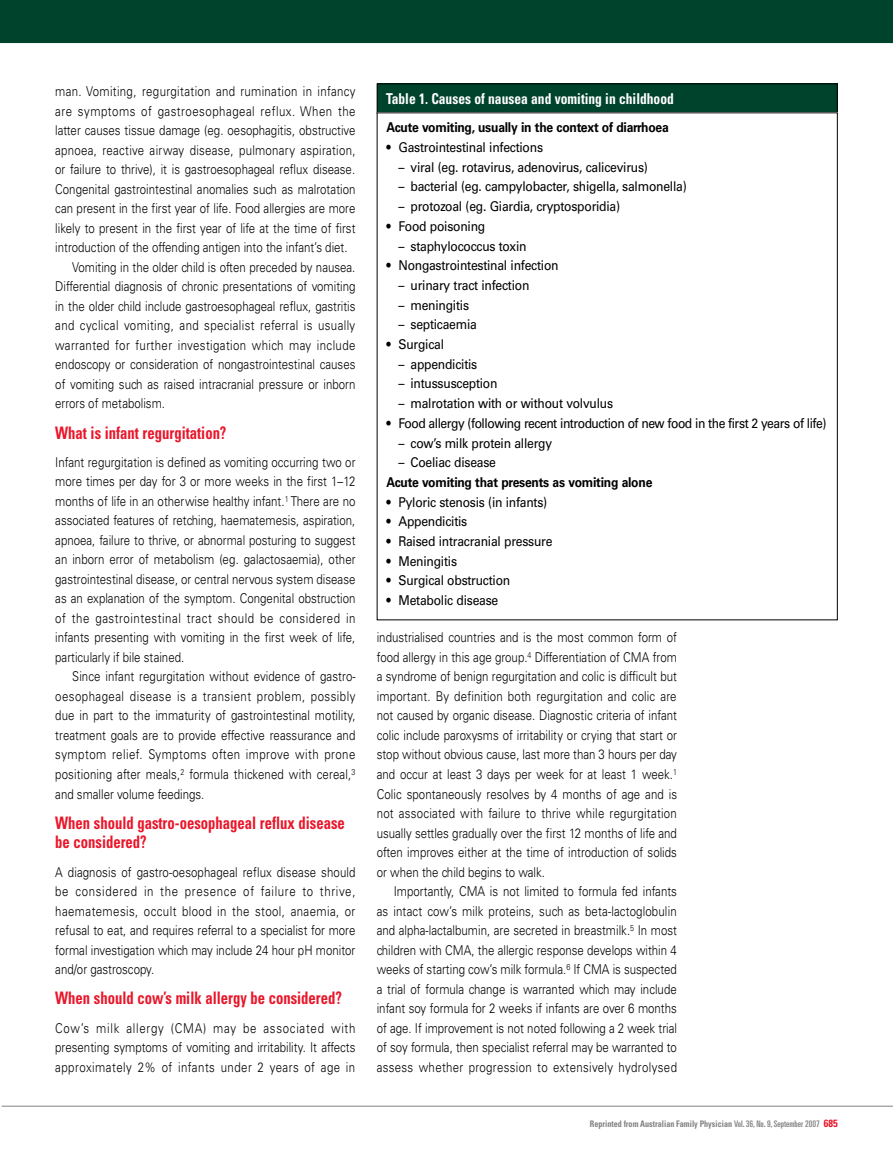
<style>
.page{position:relative;width:893px;height:1170px;background:#fff}
.page>*{position:absolute;margin:0;border:0;box-sizing:border-box;transform-origin:0 0}
.t1{font:700 condensed 17.25px/18.8px "Univers LT";color:#e9162a;scale:.85 1}
.t2{font:700 condensed 15px "Univers LT";color:#fff;scale:.9 1}
.t3{font:300 13.5px/19.5px "Univers LT";color:#000;text-align:justify;scale:.85 1}
.t4{font:13.5px "Univers LT";letter-spacing:-.02em;color:#000;scale:.9 1}
.t5{font:300 13.5px "Univers LT";letter-spacing:.03em;color:#000;scale:.85 1}
.t6{font:700 13.5px "Univers LT";letter-spacing:-.02em;color:#000;scale:.9 1}
.t7{font:13.5px "Univers LT";letter-spacing:-.04em;color:#000;scale:.9 1}
.t8{font:300 13.5px "Univers LT";letter-spacing:.025em;color:#000;scale:.85 1}
.t9{font:300 13.5px "Univers LT";letter-spacing:.035em;color:#000;scale:.85 1}
.t10{font:300 13.5px "Univers LT";letter-spacing:.04em;color:#000;scale:.85 1}
.t11{font:700 condensed 9px "Univers LT";color:#818182;scale:.9 1}
.s1{font-weight:400;font-stretch:ultra-condensed}
.s2{font-size:10.5px;color:#e9162a}
</style>
<div class="page">
<hr style="left:2px;top:1105px;width:891px;height:1px;background:#818182">
<div style="left:0;top:0;width:893px;height:43px;background:#00432c"></div>
<div style="left:377px;top:84px;width:460px;height:29px;background:#00432c"></div>
<div style="left:377px;top:83px;width:461px;height:30px;border:1px solid #000"></div>
<p class="t5" style="left:55px;top:83px;width:355px">man. Vomiting, regurgitation and rumination in infancy</p>
<p class="t10" style="left:55px;top:103px;width:355px">are symptoms of gastroesophageal reflux. When the</p>
<p class="t3" style="left:55px;top:121px;width:355px">latter causes tissue damage (eg. oesophagitis, obstructive</p>
<p class="t8" style="left:55px;top:142px;width:355px">apnoea, reactive airway disease, pulmonary aspiration,</p>
<p class="t3" style="left:55px;top:160px;width:354px">or failure to thrive), it is gastroesophageal reflux disease.</p>
<p class="t3" style="left:55px;top:179px;width:355px">Congenital gastrointestinal anomalies such as malrotation</p>
<p class="t3" style="left:55px;top:199px;width:355px">can present in the first year of life. Food allergies are more</p>
<p class="t3" style="left:55px;top:218px;width:355px">likely to present in the first year of life at the time of first</p>
<p class="t3" style="left:55px;top:238px;width:345px">introduction of the offending antigen into the infant’s diet.</p>
<p class="t3" style="left:72px;top:257px;width:335px">Vomiting in the older child is often preceded by nausea.</p>
<p class="t3" style="left:55px;top:277px;width:355px">Differential diagnosis of chronic presentations of vomiting</p>
<p class="t3" style="left:55px;top:296px;width:355px">in the older child include gastroesophageal reflux, gastritis</p>
<p class="t5" style="left:55px;top:317px;width:354px">and cyclical vomiting, and specialist referral is usually</p>
<p class="t9" style="left:55px;top:337px;width:355px">warranted for further investigation which may include</p>
<p class="t3" style="left:55px;top:355px;width:355px">endoscopy or consideration of nongastrointestinal causes</p>
<p class="t3" style="left:55px;top:374px;width:355px">of vomiting such as raised intracranial pressure or inborn</p>
<p class="t3" style="left:55px;top:394px;width:131px">errors of metabolism.</p>
<p class="t1" style="left:55px;top:423px;width:203px">What is infant regurgitation?</p>
<p class="t3" style="left:55px;top:452px;width:355px">Infant regurgitation is defined as vomiting occurring two or more times per day for 3 or more weeks in the first 1–12 months of life in an otherwise healthy infant.<sup>1</sup> There are no associated features of retching, haematemesis, aspiration, apnoea, failure to thrive, or abnormal posturing to suggest an inborn error of metabolism (eg. galactosaemia), other gastrointestinal disease, or central nervous system disease as an explanation of the symptom. Congenital obstruction of the gastrointestinal tract should be considered in infants presenting with vomiting in the first week of life, particularly if bile stained.</p>
<p class="t3" style="left:55px;top:667px;width:355px;text-indent:17px">Since infant regurgitation without evidence of gastro&shy;oesophageal disease is a transient problem, possibly due in part to the immaturity of gastrointestinal motility, treatment goals are to provide effective reassurance and symptom relief. Symptoms often improve with prone positioning after meals,<sup>2</sup> formula thickened with cereal,<sup>3 </sup>and smaller volume feedings.</p>
<p class="t1" style="left:55px;top:813px;width:342px">When should gastro-oesophageal reflux disease be considered?</p>
<p class="t3" style="left:55px;top:862px;width:355px">A diagnosis of gastro-oesophageal reflux disease should be considered in the presence of failure to thrive, haematemesis, occult blood in the stool, anaemia, or refusal to eat, and requires referral to a specialist for more formal investigation which may include 24 hour pH monitor and/or gastroscopy.</p>
<p class="t1" style="left:55px;top:988px;width:339px">When should cow’s milk allergy be considered?</p>
<p class="t3" style="left:55px;top:1018px;width:355px">Cow’s milk allergy (CMA) may be associated with presenting symptoms of vomiting and irritability. It affects approximately 2% of infants under 2 years of age in</p>
<p class="t2" style="left:386px;top:90px;width:321px">Table 1. Causes of nausea and vomiting in childhood</p>
<p class="t6" style="left:386px;top:120px;width:315px">Acute vomiting, usually in the context of diarrhoea</p>
<p class="t4" style="left:386px;top:139px;width:175px">• Gastrointestinal infections</p>
<p class="t4" style="left:398px;top:159px;width:279px">– viral (eg. rotavirus, adenovirus, calicevirus)</p>
<p class="t4" style="left:399px;top:179px;width:322px">– bacterial (eg. campylobacter, shigella, salmonella)</p>
<p class="t4" style="left:399px;top:198px;width:248px">– protozoal (eg. Giardia, cryptosporidia)</p>
<p class="t4" style="left:387px;top:218px;width:111px">• Food poisoning</p>
<p class="t4" style="left:399px;top:238px;width:144px">– staphylococcus toxin</p>
<p class="t4" style="left:387px;top:257px;width:193px">• Nongastrointestinal infection</p>
<p class="t4" style="left:399px;top:277px;width:147px">– urinary tract infection</p>
<p class="t4" style="left:398px;top:297px;width:80px">– meningitis</p>
<p class="t4" style="left:398px;top:316px;width:89px">– septicaemia</p>
<p class="t4" style="left:386px;top:336px;width:65px">• Surgical</p>
<p class="t4" style="left:398px;top:356px;width:89px">– appendicitis</p>
<p class="t4" style="left:398px;top:375px;width:112px">– intussusception</p>
<p class="t4" style="left:398px;top:395px;width:240px">– malrotation with or without volvulus</p>
<p class="t7" style="left:386px;top:415px;width:490px">• Food allergy (following recent introduction of new food in the first 2 years of life)</p>
<p class="t4" style="left:399px;top:434px;width:172px">– cow’s milk protein allergy</p>
<p class="t4" style="left:399px;top:454px;width:110px">– Coeliac disease</p>
<p class="t6" style="left:386px;top:474px;width:297px">Acute vomiting that presents as vomiting alone</p>
<p class="t4" style="left:386px;top:494px;width:180px">• Pyloric stenosis (in infants)</p>
<p class="t4" style="left:386px;top:513px;width:91px">• Appendicitis</p>
<p class="t4" style="left:386px;top:533px;width:186px">• Raised intracranial pressure</p>
<p class="t4" style="left:386px;top:553px;width:80px">• Meningitis</p>
<p class="t4" style="left:386px;top:572px;width:139px">• Surgical obstruction</p>
<p class="t4" style="left:386px;top:592px;width:126px">• Metabolic disease</p>
<p class="t3" style="left:377px;top:628px;width:355px">industrialised countries and is the most common form of food allergy in this age group.<sup>4</sup> Differentiation of CMA from a syndrome of benign regurgitation and colic is difficult but important. By definition both regurgitation and colic are not caused by organic disease. Diagnostic criteria of infant colic include paroxysms of irritability or crying that start or stop without obvious cause, last more than 3 hours per day and occur at least 3 days per week for at least 1 week.<sup>1<br></sup>Colic spontaneously resolves by 4 months of age and is not associated with failure to thrive while regurgitation usually settles gradually over the first 12 months of life and often improves either at the time of introduction of solids or when the child begins to walk.</p>
<p class="t3" style="left:377px;top:881px;width:355px;text-indent:17px">Importantly, CMA is not limited to formula fed infants as intact cow’s milk proteins, such as beta-lactoglobulin and alpha-lactalbumin, are secreted in breastmilk.<sup>5</sup> In most children with CMA, the allergic response develops within 4 weeks of starting cow’s milk formula.<sup>6</sup> If CMA is suspected a trial of formula change is warranted which may include infant soy formula for 2 weeks if infants are over 6 months of age. If improvement is not noted following a 2 week trial of soy formula, then specialist referral may be warranted to assess whether progression to extensively hydrolysed</p>
<p class="t11" style="left:590px;top:1118px;width:277px">Reprinted from Australian Family Physician <span class="s1">Vol. 36, No. 9, September 2007</span> <span class="s2">685</span></p>
</div>
